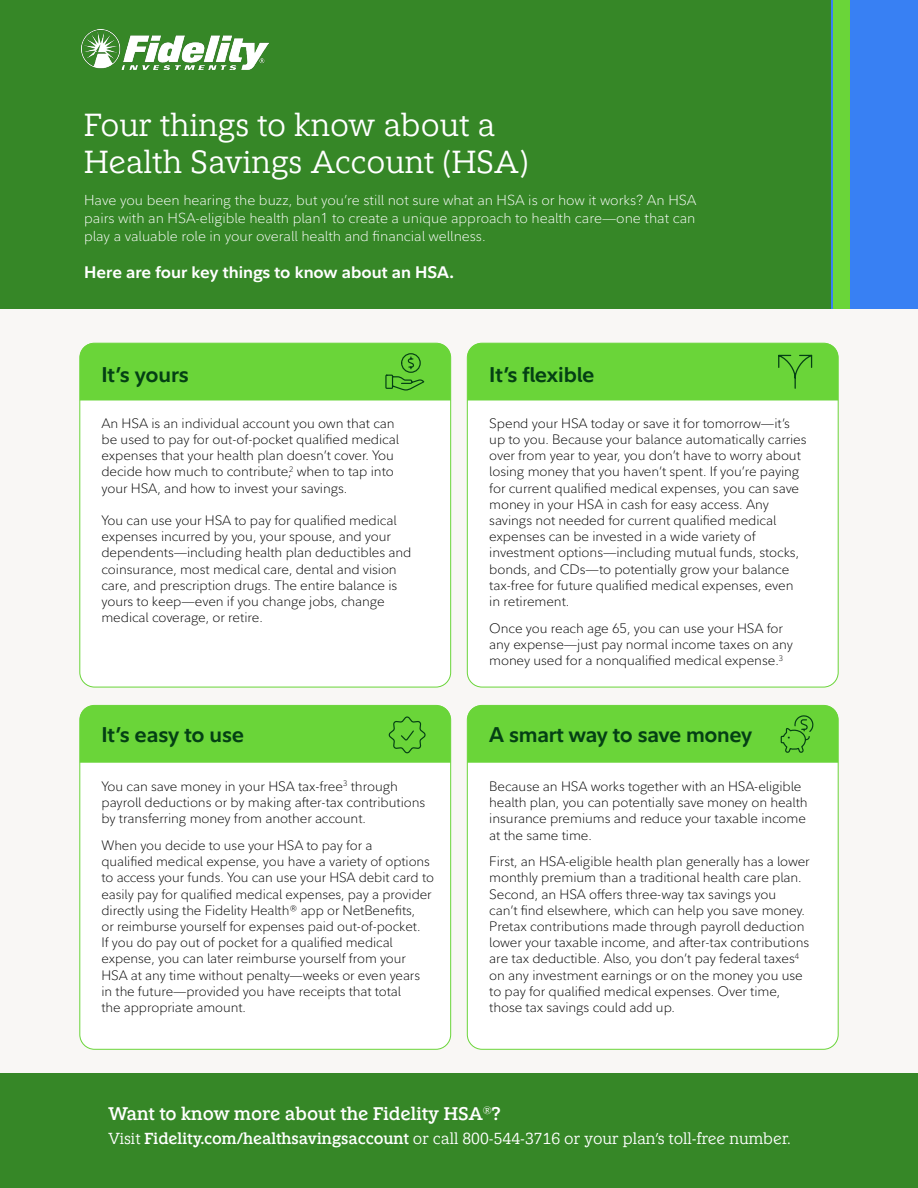
<style>
.page{position:relative;width:918px;height:1188px;background:#fff}
.page>*{position:absolute;margin:0;border:0;box-sizing:border-box;transform-origin:0 0}
.t1{font:31.5px "Fidelity Slab 240517 Light";color:#fff}
.t2{font:700 21px "Fidelity Sans";letter-spacing:-.01em;color:#044014}
.t3{font:18px "Fidelity Slab 240517 Medium";letter-spacing:-.005em;color:#fff}
.t4{font:700 16.5px "Fidelity Sans";color:#fff}
.t5{font:15.75px "Fidelity Slab 240517 Light";color:#fff}
.t6{font:300 14.25px/17.5px "Fidelity Sans";color:#fff;text-align:justify}
.t7{font:300 13.5px/16.2px "Fidelity Sans";letter-spacing:-.005em;color:#000}
.s1{font-family:"Fidelity Slab 240517 Medium"}
</style>
<div class="page">
<div style="left:0;top:291px;width:918px;height:783px;background:#f9f7f5"></div>
<div style="left:0;top:1074px;width:918px;height:114px;background:#368727"></div>
<div style="left:80px;top:705px;width:371px;height:344px;background:#fff;border-radius:15px"></div>
<div style="left:467px;top:705px;width:371px;height:344px;background:#fff;border-radius:15px"></div>
<div style="left:467px;top:343px;width:371px;height:344px;background:#fff;border-radius:15px"></div>
<div style="left:80px;top:343px;width:371px;height:344px;background:#fff;border-radius:15px"></div>
<div style="left:0;top:0;width:832px;height:309px;background:#368727"></div>
<div style="left:832px;top:0;width:86px;height:309px;background:#3880f3"></div>
<img style="left:82px;top:29px;width:186px;height:41px">
<div style="left:833px;top:0;width:16px;height:309px;background:#6ad539"></div>
<div style="left:80px;top:343px;width:371px;height:57px;background:#6ad539"></div>
<div style="left:467px;top:343px;width:371px;height:57px;background:#6ad539"></div>
<svg style="left:80px;top:705px;width:371px;height:63px"></svg>
<div style="left:467px;top:705px;width:371px;height:58px;background:#6ad539"></div>
<p class="t1" style="left:84px;top:105px;width:413px">Four things to know about a</p>
<p class="t1" style="left:84px;top:143px;width:446px">Health Savings Account (HSA)</p>
<p class="t6" style="left:84px;top:192px;width:614px">Have you been hearing the buzz, but you’re still not sure what an HSA is or how it works? An HSA pairs with an HSA-eligible health plan1 to create a unique approach to health care—one that can play a valuable role in your overall health and financial wellness.</p>
<p class="t4" style="left:84px;top:262px;width:372px">Here are four key things to know about an HSA.</p>
<p class="t2" style="left:101px;top:360px;width:89px">It’s yours</p>
<p class="t7" style="left:101px;top:415px;width:299px">An HSA is an individual account you own that can be used to pay for out-of-pocket qualified medical expenses that your health plan doesn’t cover. You decide how much to contribute,<sup>2</sup> when to tap into your HSA, and how to invest your savings.</p>
<p class="t7" style="left:101px;top:512px;width:311px">You can use your HSA to pay for qualified medical expenses incurred by you, your spouse, and your dependents—including health plan deductibles and coinsurance, most medical care, dental and vision care, and prescription drugs. The entire balance is yours to keep—even if you change jobs, change medical coverage, or retire.</p>
<p class="t2" style="left:101px;top:721px;width:144px">It’s easy to use</p>
<p class="t7" style="left:101px;top:778px;width:325px">You can save money in your HSA tax-free<sup>3</sup> through payroll deductions or by making after‑tax contributions by transferring money from another account.</p>
<p class="t7" style="left:101px;top:837px;width:334px">When you decide to use your HSA to pay for a<br>qualified medical expense, you have a variety of options to access your funds. You can use your HSA debit card to easily pay for qualified medical expenses, pay a provider directly using the Fidelity Health® app or NetBenefits,<br>or reimburse yourself for expenses paid out-of-pocket.<br>If you do pay out of pocket for a qualified medical expense, you can later reimburse yourself from your HSA at any time without penalty—weeks or even years in the future—provided you have receipts that total<br>the appropriate amount.</p>
<p class="t2" style="left:489px;top:360px;width:107px">It’s flexible</p>
<p class="t7" style="left:489px;top:415px;width:319px">Spend your HSA today or save it for tomorrow—it’s up to you. Because your balance automatically carries over from year to year, you don’t have to worry about losing money that you haven’t spent. If you’re paying for current qualified medical expenses, you can save money in your HSA in cash for easy access. Any savings not needed for current qualified medical expenses can be invested in a wide variety of investment options—including mutual funds, stocks, bonds, and CDs—to potentially grow your balance tax-free for future qualified medical expenses, even in retirement.</p>
<p class="t7" style="left:489px;top:620px;width:305px">Once you reach age 65, you can use your HSA for any expense—just pay normal income taxes on any money used for a nonqualified medical expense.<sup>3</sup></p>
<p class="t2" style="left:489px;top:721px;width:265px">A smart way to save money</p>
<p class="t7" style="left:489px;top:778px;width:320px">Because an HSA works together with an HSA-eligible health plan, you can potentially save money on health insurance premiums and reduce your taxable income at the same time.</p>
<p class="t7" style="left:489px;top:854px;width:322px">First, an HSA-eligible health plan generally has a lower monthly premium than a traditional health care plan.<br>Second, an HSA offers three-way tax savings you<br>can’t find elsewhere, which can help you save money.<br>Pretax contributions made through payroll deduction lower your taxable income, and after-tax contributions are tax deductible. Also, you don’t pay federal taxes<sup>4 </sup>on any investment earnings or on the money you use to pay for qualified medical expenses. Over time, those tax savings could add up.</p>
<p class="t3" style="left:108px;top:1102px;width:394px">Want to know more about the Fidelity HSA<sup>®</sup>?</p>
<p class="t5" style="left:108px;top:1129px;width:685px">Visit <span class="s1">Fidelity.com/healthsavingsaccount</span> or call 800-544-3716 or your plan’s toll-free number.</p>
</div>
